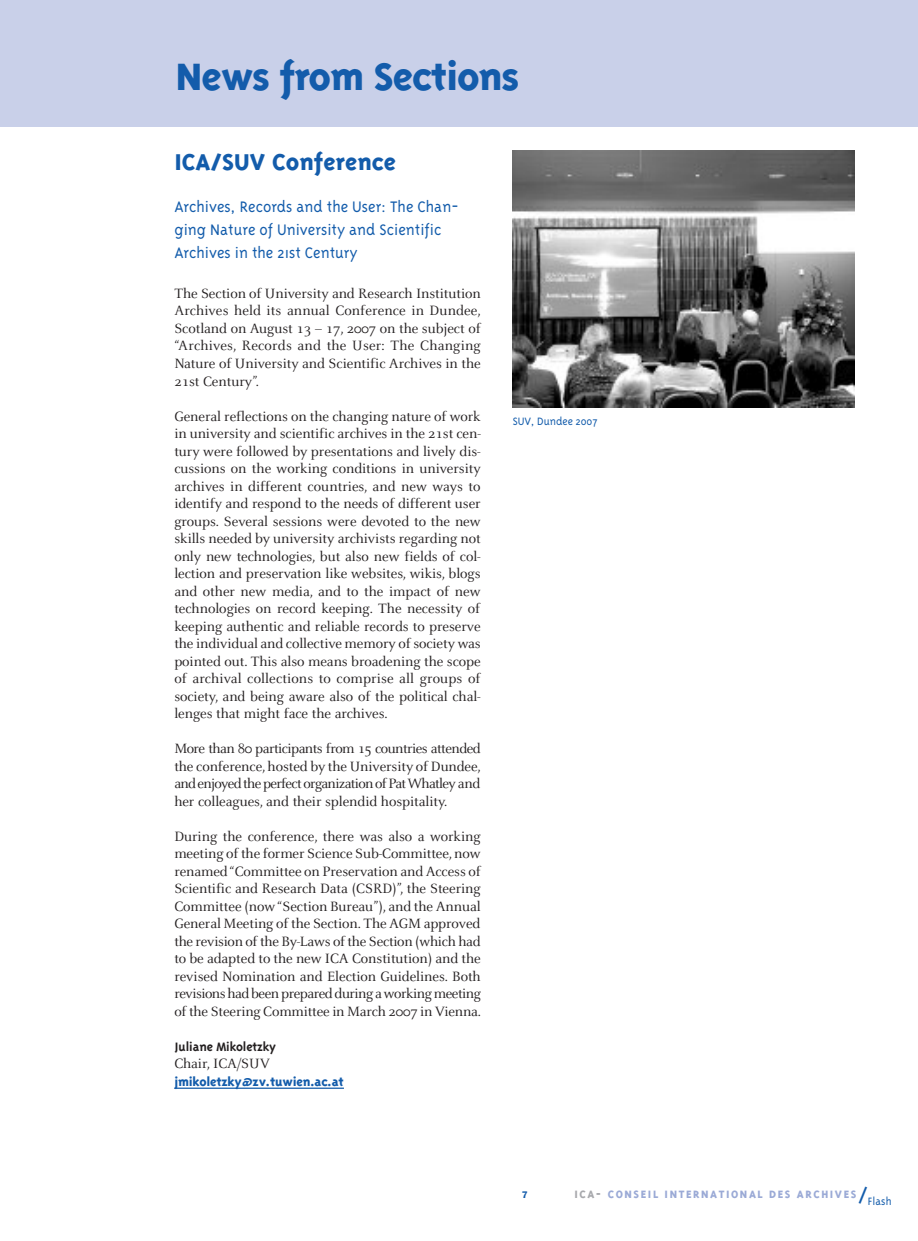
<style>
.page{position:relative;width:918px;height:1241px;background:#fff}
.page>*{position:absolute;margin:0;border:0;box-sizing:border-box;transform-origin:0 0}
.t1{font:800 43.75px "Triplex";letter-spacing:-.025em;color:#135cab}
.t2{font:800 26.25px "Triplex";color:#135cab}
.t3{font:300 17.5px/22.8px "Triplex";color:#135cab}
.t4{font:14.88px/17.5px "Celeste";letter-spacing:-.005em;color:#231f20;text-align:justify}
.t5{font:800 14px "Triplex";letter-spacing:-.015em;color:#135cab}
.t6{font:700 14px "Triplex";letter-spacing:-.005em;color:#231f20}
.t7{font:800 12.25px "Triplex";letter-spacing:.13em;color:#9baad6}
.t8{font:300 12.25px "Triplex";letter-spacing:-.005em;color:#135cab}
.t9{font:600 9.62px "Franklin Gothic";color:#135cab}
.s1{color:#a8a9ad}
.s2{font-weight:300;font-size:26.25px;color:#135cab}
.s3{font-weight:300;color:#135cab}
</style>
<div class="page">
<div style="left:0;top:0;width:918px;height:126px;background:#c9d0e9"></div>
<hr style="left:174px;top:1087px;width:170px;height:1px;background:#135cab">
<img style="left:512px;top:150px;width:343px;height:257px">
<h1 class="t1" style="left:176px;top:49px;width:345px">News from Sections</h1>
<h2 class="t2" style="left:174px;top:146px;width:223px">ICA/SUV Conference</h2>
<p class="t3" style="left:174px;top:195px;width:286px">Archives, Records and the User: The Chan&shy;ging Nature of University and Scientific<br>Archives in the 21st Century</p>
<p class="t4" style="left:174px;top:284px;width:308px">The Section of University and Research Institution Archives held its annual Conference in Dundee, Scotland on August 13 – 17, 2007 on the subject of “Archives, Records and the User: The Changing Nature of University and Scientific Archives in the 21st Century”.</p>
<p class="t4" style="left:174px;top:406px;width:308px">General reflections on the changing nature of work in university and scientific archives in the 21st cen&shy;tury were followed by presentations and lively dis&shy;cussions on the working conditions in university archives in different countries, and new ways to identify and respond to the needs of different user groups. Several sessions were devoted to the new skills needed by university archivists regarding not only new technologies, but also new fields of col&shy;lection and preservation like websites, wikis, blogs and other new media, and to the impact of new technologies on record keeping. The necessity of keeping authentic and reliable records to preserve the individual and collective memory of society was pointed out. This also means broadening the scope of archival collections to comprise all groups of society, and being aware also of the political chal&shy;lenges that might face the archives.</p>
<p class="t4" style="left:174px;top:739px;width:308px">More than 80 participants from 15 countries attended the conference, hosted by the University of Dundee, and enjoyed the perfect organization of Pat Whatley and her colleagues, and their splendid hospitality.</p>
<p class="t4" style="left:174px;top:826px;width:308px">During the conference, there was also a working meeting of the former Science Sub-Committee, now renamed “Committee on Preservation and Access of Scientific and Research Data (CSRD)”, the Steering Committee (now “Section Bureau”), and the Annual General Meeting of the Section. The AGM approved the revision of the By-Laws of the Section (which had to be adapted to the new ICA Constitution) and the revised Nomination and Election Guidelines. Both revisions had been prepared during a working meeting of the Steering Committee in March 2007 in Vienna.</p>
<p class="t6" style="left:174px;top:1037px;width:103px">Juliane Mikoletzky</p>
<p class="t4" style="left:174px;top:1054px;width:97px">Chair, ICA/SUV</p>
<p class="t5" style="left:174px;top:1072px;width:171px">jmikoletzky@zv.tuwien.ac.at</p>
<p class="t8" style="left:513px;top:413px;width:87px">SUV, Dundee 2007</p>
<p class="t9" style="left:522px;top:1188px;width:7px">7</p>
<p class="t7" style="left:574px;top:1186px;width:319px"><span class="s1">ICA-</span> CONSEIL INTERNATIONAL DES ARCHIVES<span class="s2">/</span><span class="s3">Flash</span></p>
</div>
